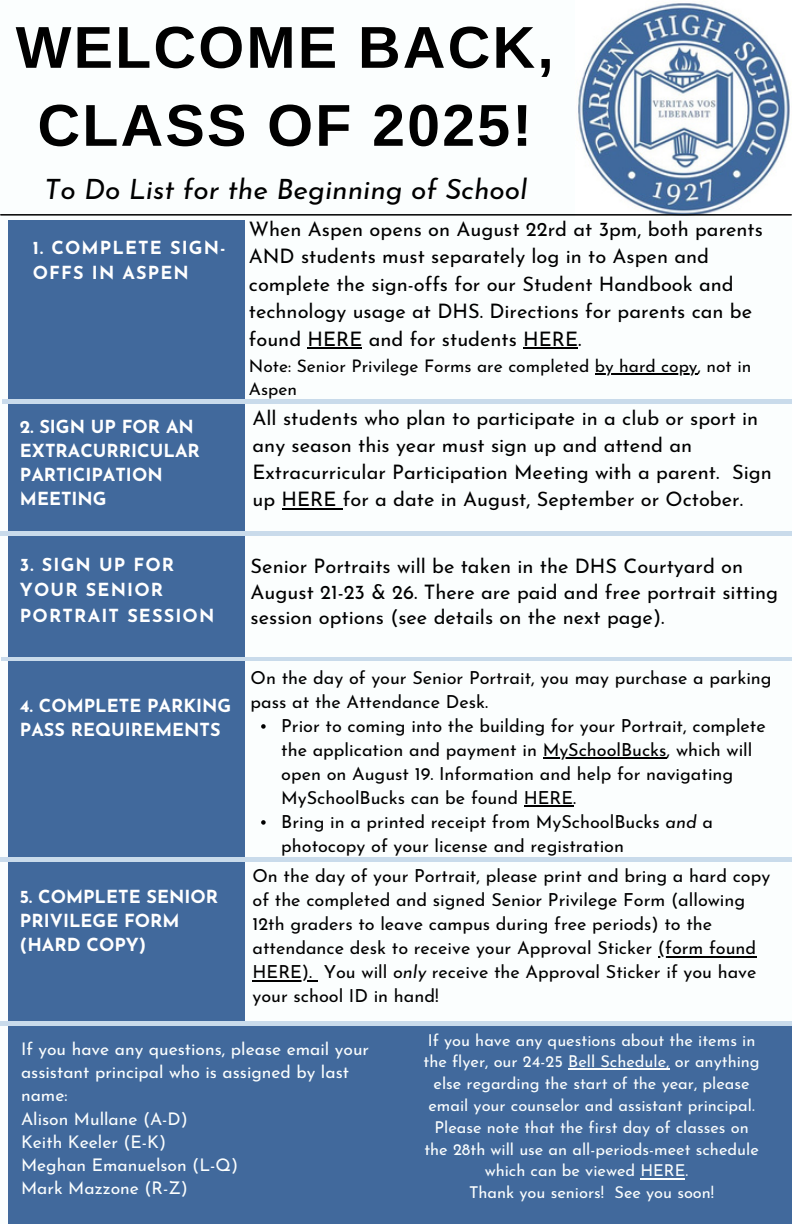
<style>
.page{position:relative;width:792px;height:1224px;background:#fbfefe}
.page>*{position:absolute;margin:0;border:0;box-sizing:border-box;transform-origin:0 0}
.t1{font:700 59px/78px "Arimo";letter-spacing:.035em;color:#000;text-align:center}
.t2{font:italic 28px "Josefin Sans";color:#000}
.t3{font:20px/27.4px "Josefin Sans";color:#000}
.t4{font:18px/24px "Josefin Sans";color:#000}
.t5{font:700 18px/24px "Josefin Sans";color:#fff}
.t6{font:700 18px/25.6px "Josefin Sans";letter-spacing:.065em;color:#fff}
.t7{font:17.4px/23.2px "Josefin Sans";color:#fbfefe}
.t8{font:17.4px "Josefin Sans";color:#000}
.t9{font:16.4px "Josefin Sans";color:#fbfefe}
.s1{font-style:italic}
</style>
<div class="page">
<div style="left:8px;top:221px;width:237px;height:1003px;background:#41699c"></div>
<hr style="left:2px;top:657px;width:790px;height:4px;background:#c9dbeb">
<hr style="left:0;top:531px;width:792px;height:4px;background:#c9dbeb">
<hr style="left:2px;top:400px;width:790px;height:3px;background:#c9dbeb">
<hr style="left:0;top:858px;width:792px;height:3px;background:#c9dbeb">
<img style="left:578px;top:3px;width:212px;height:211px">
<hr style="left:1px;top:214px;width:790px;height:2px;background:#000">
<div style="left:13px;top:1023px;width:779px;height:201px;background:#41699c"></div>
<svg style="left:261px;top:724px;width:5px;height:5px"></svg>
<hr style="left:543px;top:757px;width:124px;height:2px;background:#000">
<hr style="left:524px;top:805px;width:49px;height:2px;background:#000">
<svg style="left:261px;top:820px;width:5px;height:5px"></svg>
<hr style="left:308px;top:347px;width:54px;height:2px;background:#000">
<hr style="left:523px;top:347px;width:55px;height:2px;background:#000">
<hr style="left:595px;top:373px;width:103px;height:2px;background:#000">
<hr style="left:658px;top:956px;width:98px;height:1px;background:#000">
<hr style="left:253px;top:980px;width:59px;height:1px;background:#000">
<hr style="left:568px;top:1069px;width:102px;height:1px;background:#fbfefe">
<hr style="left:641px;top:1178px;width:44px;height:1px;background:#fbfefe">
<hr style="left:282px;top:508px;width:55px;height:1px;background:#000">
<hr style="left:0;top:1022px;width:792px;height:3px;background:#c9dbeb">
<h1 class="t1" style="left:16px;top:8px;width:540px">WELCOME BACK,<br>CLASS OF 2025!</h1>
<p class="t2" style="left:44px;top:178px;width:485px">To Do List for the Beginning of School</p>
<p class="t6" style="left:33px;top:236px;width:194px">1. COMPLETE SIGN-<br>OFFS IN ASPEN</p>
<h4 class="t3" style="left:249px;top:217px;width:516px">When Aspen opens on August 22rd at 3pm, both parents AND students must separately log in to Aspen and complete the sign-offs for our Student Handbook and technology usage at DHS. Directions for parents can be found HERE and for students HERE.</h4>
<h4 class="t8" style="left:249px;top:359px;width:504px">Note: Senior Privilege Forms are completed by hard copy, not in</h4>
<h4 class="t8" style="left:249px;top:382px;width:50px">Aspen</h4>
<p class="t5" style="left:20px;top:416px;width:181px">2. SIGN UP FOR AN<br>EXTRACURRICULAR<br>PARTICIPATION<br>MEETING</p>
<p class="t3" style="left:253px;top:407px;width:521px">All students who plan to participate in a club or sport in any season this year must sign up and attend an Extracurricular Participation Meeting with a parent. Sign up HERE for a date in August, September or October.</p>
<h4 class="t6" style="left:20px;top:554px;width:196px">3. SIGN UP FOR<br>YOUR SENIOR<br>PORTRAIT SESSION</h4>
<p class="t5" style="left:20px;top:696px;width:213px">4. COMPLETE PARKING<br>PASS REQUIREMENTS</p>
<h2 class="t3" style="left:251px;top:555px;width:529px;line-height:25.6px">Senior Portraits will be taken in the DHS Courtyard on<br>August 21-23 &amp; 26. There are paid and free portrait sitting session options (see details on the next page).</h2>
<h3 class="t4" style="left:251px;top:667px;width:523px">On the day of your Senior Portrait, you may purchase a parking pass at the Attendance Desk.</h3>
<p class="t4" style="left:281px;top:715px;width:486px">Prior to coming into the building for your Portrait, complete the application and payment in MySchoolBucks, which will</p>
<h3 class="t4" style="left:281px;top:763px;width:454px">open on August 19. Information and help for navigating<br>MySchoolBucks can be found HERE.<br>Bring in a printed receipt from MySchoolBucks <span class="s1">and</span> a</h3>
<h3 class="t4" style="left:281px;top:835px;width:344px">photocopy of your license and registration</h3>
<p class="t4" style="left:253px;top:866px;width:519px">On the day of your Portrait, please print and bring a hard copy of the completed and signed Senior Privilege Form (allowing 12th graders to leave campus during free periods) to the attendance desk to receive your Approval Sticker (form found</p>
<h4 class="t4" style="left:253px;top:962px;width:505px">HERE). You will <span class="s1">only</span> receive the Approval Sticker if you have your school ID in hand!</h4>
<p class="t9" style="left:428px;top:1033px;width:329px">If you have any questions about the items in</p>
<p class="t9" style="left:423px;top:1055px;width:338px">the flyer, our 24-25 Bell Schedule, or anything</p>
<p class="t9" style="left:434px;top:1077px;width:318px">else regarding the start of the year, please</p>
<p class="t9" style="left:428px;top:1099px;width:328px">email your counselor and assistant principal.</p>
<p class="t9" style="left:434px;top:1121px;width:316px">Please note that the first day of classes on</p>
<p class="t9" style="left:424px;top:1142px;width:336px">the 28th will use an all-periods-meet schedule</p>
<p class="t9" style="left:485px;top:1164px;width:205px">which can be viewed HERE.</p>
<p class="t9" style="left:469px;top:1186px;width:247px">Thank you seniors! See you soon!</p>
<h4 class="t5" style="left:20px;top:887px;width:200px">5. COMPLETE SENIOR<br>PRIVILEGE FORM (HARD COPY)</h4>
<p class="t7" style="left:21px;top:1039px;width:350px">If you have any questions, please email your assistant principal who is assigned by last name:<br>Alison Mullane (A-D)<br>Keith Keeler (E-K)<br>Meghan Emanuelson (L-Q)<br>Mark Mazzone (R-Z)</p>
</div>
